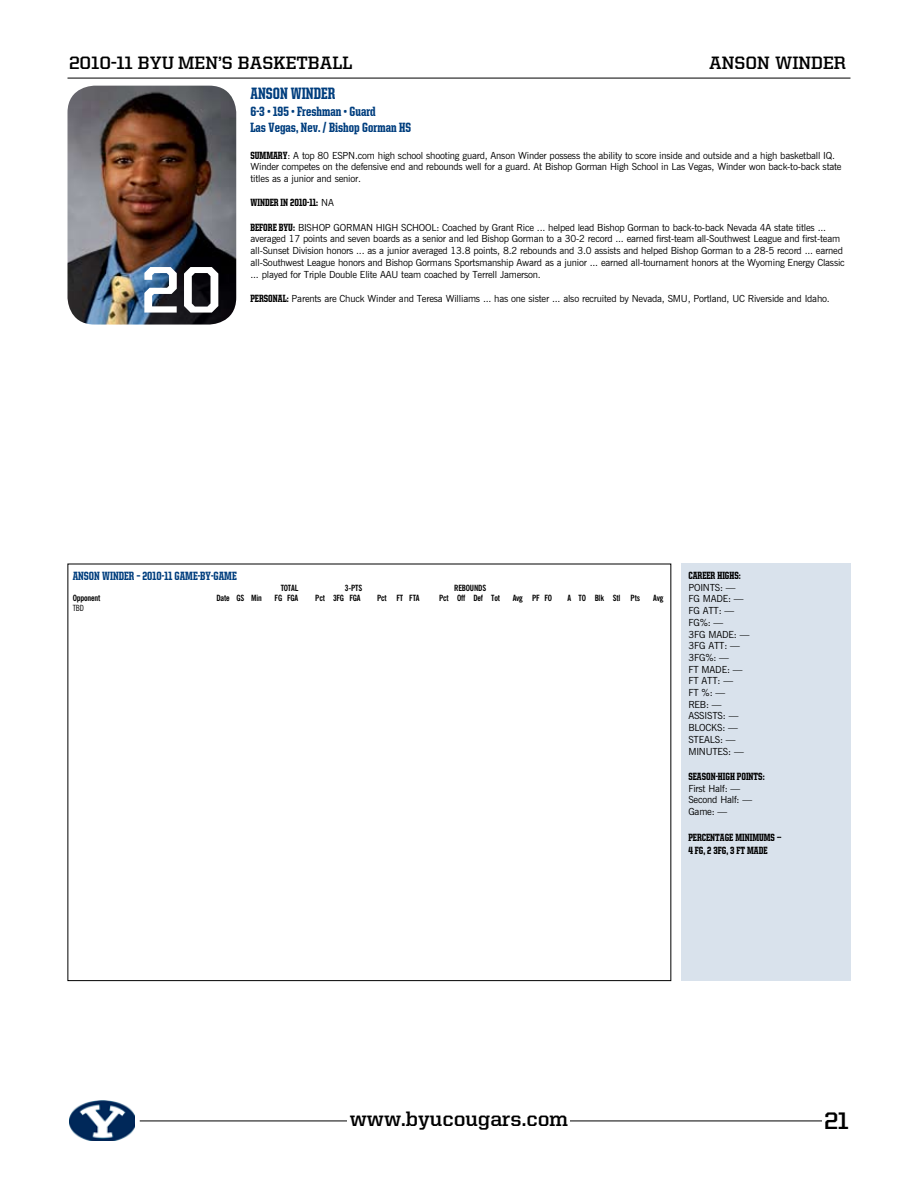
<style>
.page{position:relative;width:918px;height:1188px;background:#fff}
.page>*{position:absolute;margin:0;border:0;box-sizing:border-box;transform-origin:0 0}
.t1{font:700 66px "United Serif Reg";color:#fff}
.t2{font:700 24px "United Serif Reg";color:#000}
.t3{font:700 21px "United Serif Reg";color:#000}
.t4{font:700 18px "United Serif Reg";color:#000}
.t5{font:800 16.5px "United Serif Cond";color:#003e7e}
.t6{font:800 13.5px/16.2px "United Serif Cond";color:#003e7e}
.t7{font:800 12px "United Serif Cond";color:#003e7e}
.t8{font:800 10.5px "United Serif Cond";color:#000}
.t9{font:9.75px/11.7px "News Gothic BT";letter-spacing:-.02em;color:#000}
.t10{font:700 condensed 8.55px "News Gothic BT";letter-spacing:-.02em;color:#000}
.t11{font:condensed 8.55px "News Gothic BT";color:#000}
.s1{font-family:"United Serif Cond";font-weight:800;font-size:10.5px}
.s2{font-family:"News Gothic BT";font-weight:400;font-size:9.75px}
</style>
<div class="page">
<hr style="left:140px;top:1121px;width:710px;height:1px;background:#000">
<img style="left:69px;top:1100px;width:66px;height:41px">
<div style="left:348px;top:1107px;width:222px;height:20px;background:#fff"></div>
<div style="left:822px;top:1106px;width:28px;height:24px;background:#fff"></div>
<hr style="left:68px;top:78px;width:782px;height:1px;background:#000">
<div style="left:681px;top:564px;width:169px;height:417px;background:#d9e2ec"></div>
<img style="left:68px;top:86px;width:168px;height:239px">
<h3 class="t4" style="left:69px;top:53px;width:285px">2010-11 BYU MEN’S BASKETBALL</h3>
<h3 class="t4" style="left:709px;top:53px;width:138px">ANSON WINDER</h3>
<h1 class="t1" style="left:141px;top:254px;width:84px">20</h1>
<h3 class="t5" style="left:250px;top:85px;width:86px">ANS ON WINDER</h3>
<h3 class="t6" style="left:250px;top:103px;width:161px">6-3 • 195 • FRESHMAN • GUARD<br>LAS VEGAS, NEV. / BISHOP GORMAN HS</h3>
<p class="t8" style="left:250px;top:150px;width:12px">SUMMA</p>
<p class="t9" style="left:250px;top:149px;width:593px;text-indent:27px"><span class="s1">RY</span>: A top 80 ESPN.com high school shooting guard, Anson Winder possess the ability to score inside and outside and a high basketball IQ.<br>Winder competes on the defensive end and rebounds well for a guard. At Bishop Gorman High School in Las Vegas, Winder won back-to-back state titles as a junior and senior.</p>
<p class="t8" style="left:250px;top:197px;width:85px">WINDER IN 2010-11: <span class="s2">NA</span></p>
<p class="t9" style="left:250px;top:221px;width:596px"><span class="s1">BEFORE BYU:</span> BISHOP GORMAN HIGH SCHOOL: Coached by Grant Rice ... helped lead Bishop Gorman to back-to-back Nevada 4A state titles ... averaged 17 points and seven boards as a senior and led Bishop Gorman to a 30-2 record ... earned first-team all-Southwest League and first-team all-Sunset Division honors ... as a junior averaged 13.8 points, 8.2 rebounds and 3.0 assists and helped Bishop Gorman to a 28-5 record ... earned all-Southwest League honors and Bishop Gormans Sportsmanship Award as a junior ... earned all-tournament honors at the Wyoming Energy Classic ... played for Triple Double Elite AAU team coached by Terrell Jamerson.</p>
<p class="t9" style="left:250px;top:293px;width:581px"><span class="s1">PERSONAL:</span> Parents are Chuck Winder and Teresa Williams ... has one sister ... also recruited by Nevada, SMU, Portland, UC Riverside and Idaho.</p>
<p class="t7" style="left:73px;top:570px;width:153px">ANS ON WINDER – 2010-11 GAME-BY-GAME</p>
<p class="t10" style="left:281px;top:582px;width:19px">TOTAL</p>
<p class="t10" style="left:345px;top:582px;width:19px">3-PTS</p>
<p class="t10" style="left:454px;top:582px;width:34px">REBOUNDS</p>
<p class="t10" style="left:73px;top:593px;width:29px">Opponent</p>
<p class="t10" style="left:216px;top:593px;width:47px">Date GS Min</p>
<p class="t10" style="left:275px;top:593px;width:25px">FG FGA</p>
<p class="t10" style="left:315px;top:593px;width:47px">Pct 3FG FGA</p>
<p class="t10" style="left:377px;top:593px;width:44px">Pct FT FTA</p>
<p class="t10" style="left:439px;top:593px;width:62px">Pct Off Def Tot</p>
<p class="t10" style="left:513px;top:593px;width:41px">Avg PF FO</p>
<p class="t10" style="left:568px;top:593px;width:74px">A TO Blk Stl Pts</p>
<p class="t10" style="left:653px;top:593px;width:12px">Avg</p>
<p class="t11" style="left:73px;top:603px;width:13px">TBD</p>
<p class="t8" style="left:688px;top:570px;width:54px">CAREER HIGHS:</p>
<p class="t9" style="left:688px;top:581px;width:63px">POINTS: —<br>FG MADE: —<br>FG ATT: —<br>FG%: —<br>3FG MADE: —<br>3FG ATT: —<br>3FG%: —<br>FT MADE: —<br>FT ATT: —<br>FT %: —<br>REB: —<br>ASSISTS: —<br>BLOCKS: —<br>STEALS: —<br>MINUTES: —</p>
<p class="t8" style="left:688px;top:771px;width:78px">SEASON-HIGH POINTS:</p>
<p class="t9" style="left:688px;top:782px;width:65px">First Half: —<br>Second Half: —<br>Game: —</p>
<p class="t8" style="left:688px;top:832px;width:19px">PERCENTAGE</p>
<p class="t8" style="left:735px;top:832px;width:24px">MINIMUMS</p>
<p class="t8" style="left:777px;top:832px;width:6px">--</p>
<p class="t8" style="left:688px;top:845px;width:81px">4 FG, 2 3FG, 3 FT MADE</p>
<h3 class="t3" style="left:350px;top:1107px;width:220px">WWW.BYUCOUGARS.COM</h3>
<h2 class="t2" style="left:824px;top:1107px;width:26px">21</h2>
</div>
